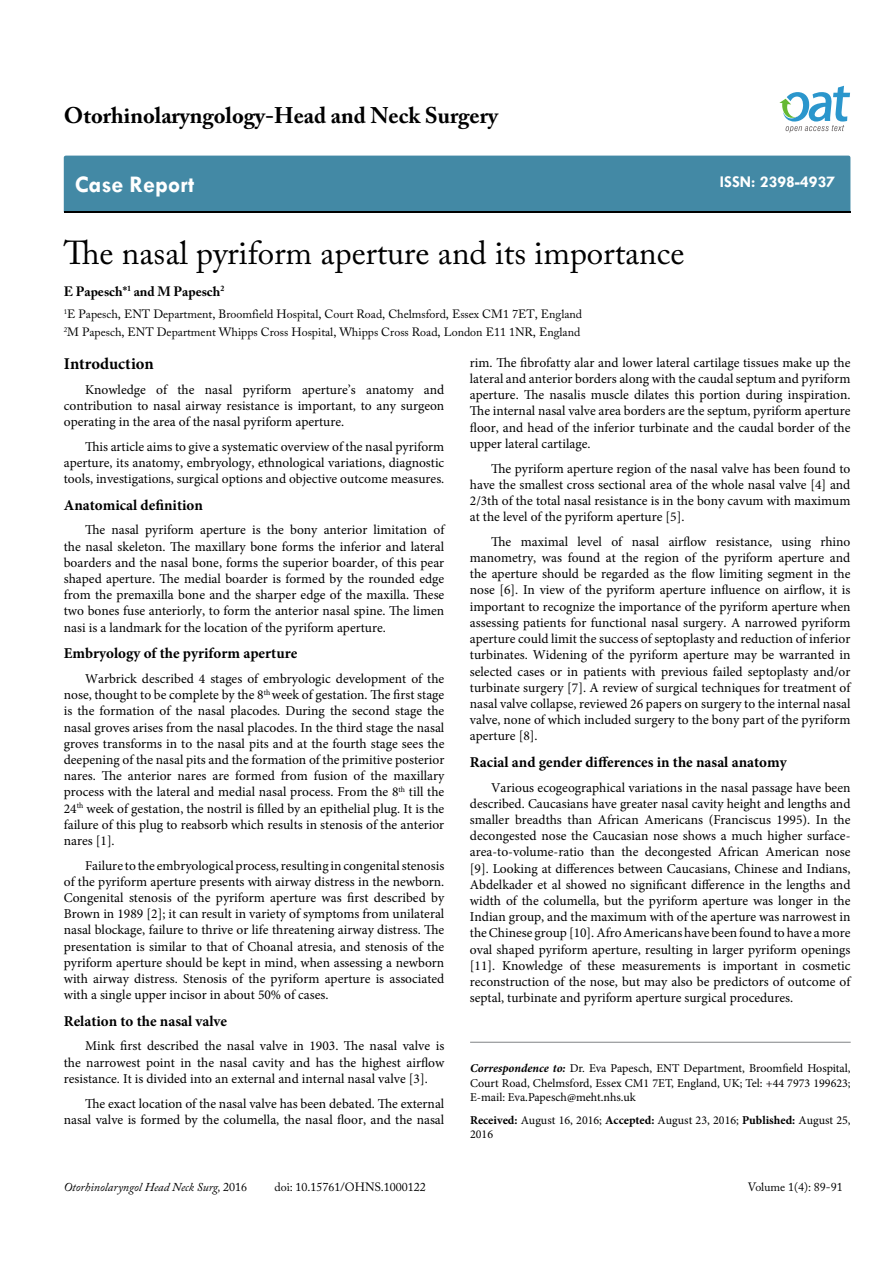
<style>
.page{position:relative;width:893px;height:1263px;background:#fff}
.page>*{position:absolute;margin:0;border:0;box-sizing:border-box;transform-origin:0 0}
.t1{font:33px "Adobe Caslon Pro";color:#000}
.t2{font:700 24px "Tw Cen";color:#fff}
.t3{font:700 22.5px "Adobe Caslon Pro";color:#000}
.t4{font:700 16.5px "Tw Cen";color:#fff}
.t5{font:700 16.5px "Minion Pro";letter-spacing:-.005em;color:#000}
.t6{font:700 15px "Minion Pro";color:#000}
.t7{font:13.5px/16.2px "Minion Pro";color:#000;text-align:justify}
.t8{font:700 13.5px "Adobe Caslon Pro";color:#000}
.t9{font:12px/14.4px "Minion Pro";color:#000;text-align:justify}
.t10{font:12px/18px "Adobe Caslon Pro";color:#000}
.t11{font:italic 12px "Adobe Caslon Pro";color:#000}
.s1{font-weight:700;font-style:italic}
.s2{font-weight:700}
.s3{font-style:normal}
</style>
<div class="page">
<div style="left:64px;top:156px;width:786px;height:56px;background:#4389a5"></div>
<svg style="left:779px;top:86px;width:71px;height:47px"></svg>
<hr style="left:470px;top:1042px;width:381px;height:1px;background:#808285">
<h3 class="t3" style="left:64px;top:102px;width:435px">Otorhinolaryngology-Head and Neck Surgery</h3>
<h2 class="t2" style="left:75px;top:170px;width:121px">Case Report</h2>
<h1 class="t1" style="left:64px;top:233px;width:622px">The nasal pyriform aperture and its importance</h1>
<p class="t8" style="left:64px;top:283px;width:162px">E Papesch*<sup>1</sup> and M Papesch<sup>2</sup></p>
<p class="t10" style="left:64px;top:305px;width:520px"><sup>1</sup>E Papesch, ENT Department, Broomfield Hospital, Court Road, Chelmsford, Essex CM1 7ET, England<br><sup>2</sup>M Papesch, ENT Department Whipps Cross Hospital, Whipps Cross Road, London E11 1NR, England</p>
<p class="t4" style="left:720px;top:172px;width:117px">ISSN: 2398-4937</p>
<p class="t5" style="left:64px;top:352px;width:91px">Introduction</p>
<p class="t7" style="left:64px;top:381px;width:382px;text-indent:21px">Knowledge of the nasal pyriform aperture’s anatomy and contribution to nasal airway resistance is important, to any surgeon operating in the area of the nasal pyriform aperture.</p>
<p class="t7" style="left:64px;top:438px;width:382px;text-indent:21px">This article aims to give a systematic overview of the nasal pyriform aperture, its anatomy, embryology, ethnological variations, diagnostic tools, investigations, surgical options and objective outcome measures.</p>
<p class="t6" style="left:64px;top:494px;width:141px">Anatomical definition</p>
<p class="t7" style="left:64px;top:522px;width:382px;text-indent:21px">The nasal pyriform aperture is the bony anterior limitation of the nasal skeleton. The maxillary bone forms the inferior and lateral boarders and the nasal bone, forms the superior boarder, of this pear shaped aperture. The medial boarder is formed by the rounded edge from the premaxilla bone and the sharper edge of the maxilla. These two bones fuse anteriorly, to form the anterior nasal spine. The limen nasi is a landmark for the location of the pyriform aperture.</p>
<p class="t6" style="left:64px;top:643px;width:235px">Embryology of the pyriform aperture</p>
<p class="t7" style="left:64px;top:670px;width:382px;text-indent:21px">Warbrick described 4 stages of embryologic development of the nose, thought to be complete by the 8<sup>th</sup> week of gestation. The first stage is the formation of the nasal placodes. During the second stage the nasal groves arises from the nasal placodes. In the third stage the nasal groves transforms in to the nasal pits and at the fourth stage sees the deepening of the nasal pits and the formation of the primitive posterior nares. The anterior nares are formed from fusion of the maxillary process with the lateral and medial nasal process. From the 8<sup>th</sup> till the 24<sup>th</sup> week of gestation, the nostril is filled by an epithelial plug. It is the failure of this plug to reabsorb which results in stenosis of the anterior nares [1].</p>
<p class="t7" style="left:64px;top:857px;width:382px;text-indent:21px">Failure to the embryological process, resulting in congenital stenosis of the pyriform aperture presents with airway distress in the newborn.<br>Congenital stenosis of the pyriform aperture was first described by Brown in 1989 [2]; it can result in variety of symptoms from unilateral nasal blockage, failure to thrive or life threatening airway distress. The presentation is similar to that of Choanal atresia, and stenosis of the pyriform aperture should be kept in mind, when assessing a newborn with airway distress. Stenosis of the pyriform aperture is associated with a single upper incisor in about 50% of cases.</p>
<p class="t6" style="left:64px;top:1010px;width:165px">Relation to the nasal valve</p>
<p class="t7" style="left:64px;top:1038px;width:382px;text-indent:21px">Mink first described the nasal valve in 1903. The nasal valve is the narrowest point in the nasal cavity and has the highest airflow resistance. It is divided into an external and internal nasal valve [3].</p>
<p class="t7" style="left:64px;top:1095px;width:382px;text-align:right">The exact location of the nasal valve has been debated. The external nasal valve is formed by the columella, the nasal floor, and the nasal</p>
<p class="t7" style="left:470px;top:354px;width:382px">rim. The fibrofatty alar and lower lateral cartilage tissues make up the lateral and anterior borders along with the caudal septum and pyriform aperture. The nasalis muscle dilates this portion during inspiration.<br>The internal nasal valve area borders are the septum, pyriform aperture floor, and head of the inferior turbinate and the caudal border of the upper lateral cartilage.</p>
<p class="t7" style="left:470px;top:460px;width:382px;text-indent:21px">The pyriform aperture region of the nasal valve has been found to have the smallest cross sectional area of the whole nasal valve [4] and 2/3th of the total nasal resistance is in the bony cavum with maximum at the level of the pyriform aperture [5].</p>
<p class="t7" style="left:470px;top:533px;width:382px;text-indent:21px">The maximal level of nasal airflow resistance, using rhino manometry, was found at the region of the pyriform aperture and the aperture should be regarded as the flow limiting segment in the nose [6]. In view of the pyriform aperture influence on airflow, it is important to recognize the importance of the pyriform aperture when assessing patients for functional nasal surgery. A narrowed pyriform aperture could limit the success of septoplasty and reduction of inferior turbinates. Widening of the pyriform aperture may be warranted in selected cases or in patients with previous failed septoplasty and/or turbinate surgery [7]. A review of surgical techniques for treatment of nasal valve collapse, reviewed 26 papers on surgery to the internal nasal valve, none of which included surgery to the bony part of the pyriform aperture [8].</p>
<p class="t6" style="left:470px;top:751px;width:318px">Racial and gender differences in the nasal anatomy</p>
<p class="t7" style="left:470px;top:779px;width:382px;text-indent:21px">Various ecogeographical variations in the nasal passage have been described. Caucasians have greater nasal cavity height and lengths and smaller breadths than African Americans (Franciscus 1995). In the decongested nose the Caucasian nose shows a much higher surface&shy;area-to-volume-ratio than the decongested African American nose [9]. Looking at differences between Caucasians, Chinese and Indians, Abdelkader et al showed no significant difference in the lengths and width of the columella, but the pyriform aperture was longer in the Indian group, and the maximum with of the aperture was narrowest in the Chinese group [10]. Afro Americans have been found to have a more oval shaped pyriform aperture, resulting in larger pyriform openings [11]. Knowledge of these measurements is important in cosmetic reconstruction of the nose, but may also be predictors of outcome of septal, turbinate and pyriform aperture surgical procedures.</p>
<p class="t9" style="left:470px;top:1061px;width:382px"><span class="s1">Correspondence to:</span> Dr. Eva Papesch, ENT Department, Broomfield Hospital, Court Road, Chelmsford, Essex CM1 7ET, England, UK; Tel: +44 7973 199623; E-mail: Eva.Papesch@meht.nhs.uk</p>
<p class="t9" style="left:470px;top:1113px;width:382px"><span class="s2">Received:</span> August 16, 2016; <span class="s2">Accepted:</span> August 23, 2016; <span class="s2">Published:</span> August 25,<br>2016</p>
<p class="t11" style="left:64px;top:1180px;width:185px">Otorhinolaryngol Head Neck Surg, <span class="s3">2016</span></p>
<p class="t10" style="left:274px;top:1178px;width:153px">doi: 10.15761/OHNS.1000122</p>
<p class="t10" style="left:748px;top:1178px;width:96px">Volume 1(4): 89-91</p>
</div>
